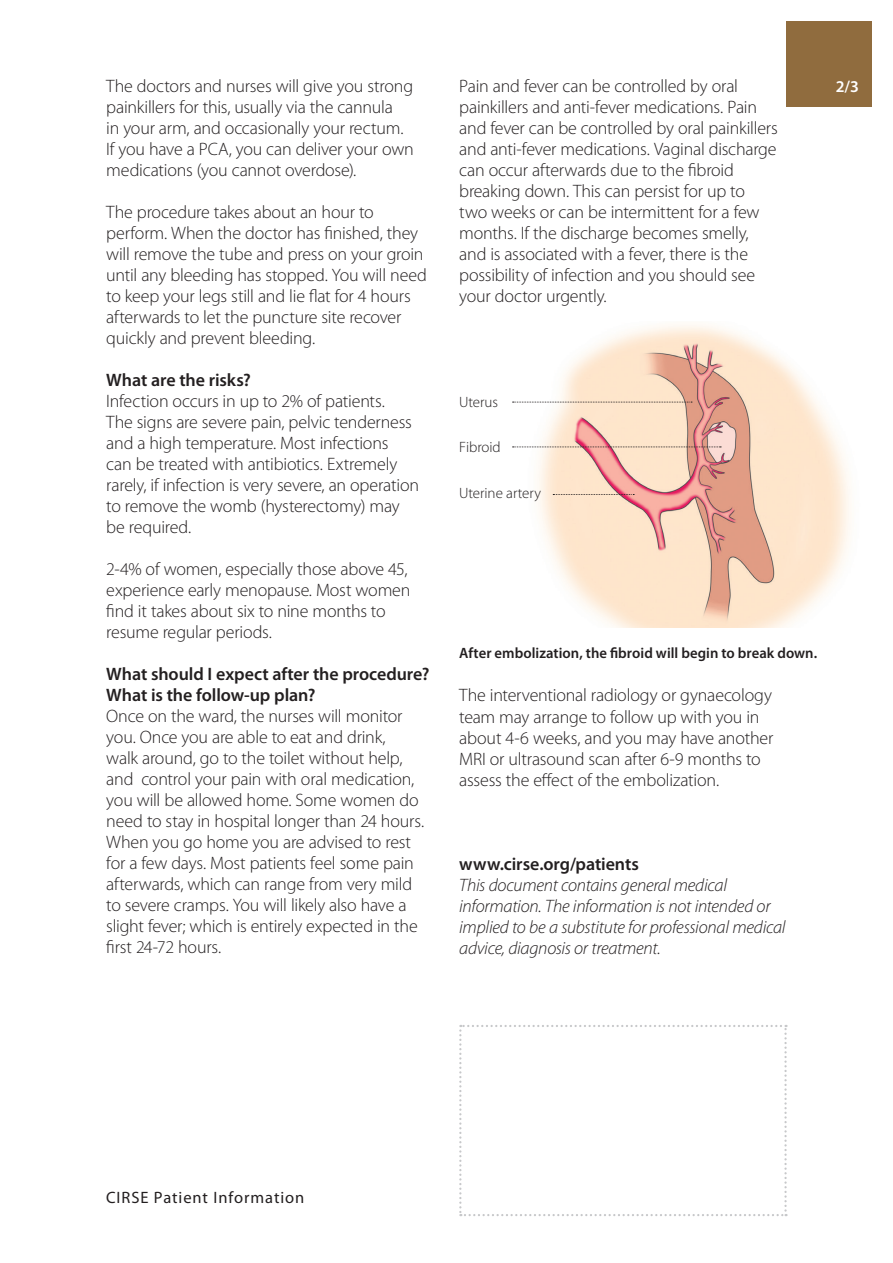
<style>
.page{position:relative;width:893px;height:1263px;background:#fff}
.page>*{position:absolute;margin:0;border:0;box-sizing:border-box;transform-origin:0 0}
.t1{font:300 18px/21px "Myriad Pro";letter-spacing:-.015em;color:#231f20}
.t2{font:italic 300 18px/21px "Myriad Pro";letter-spacing:-.015em;color:#231f20}
.t3{font:600 18px/21px "Myriad Pro";letter-spacing:-.005em;color:#231f20}
.t4{font:16.5px "Myriad Pro";letter-spacing:.055em;color:#231f20}
.t5{font:600 16.5px "Myriad Pro";color:#fff}
.t6{font:600 15px "Myriad Pro";color:#231f20}
.t7{font:300 15px "Myriad Pro";letter-spacing:-.005em;color:#231f20}
</style>
<div class="page">
<img style="left:512px;top:325px;width:337px;height:302px">
<svg style="left:513px;top:447px;width:208px;height:1px"></svg>
<svg style="left:553px;top:494px;width:81px;height:1px"></svg>
<svg style="left:513px;top:402px;width:179px;height:1px"></svg>
<div style="left:787px;top:21px;width:85px;height:85px;background:#906c3e"></div>
<svg style="left:459px;top:1025px;width:328px;height:191px"></svg>
<p class="t1" style="left:106px;top:76px;width:309px">The doctors and nurses will give you strong painkillers for this, usually via the cannula<br>in your arm, and occasionally your rectum.<br>If you have a PCA, you can deliver your own medications (you cannot overdose).</p>
<p class="t1" style="left:106px;top:202px;width:322px">The procedure takes about an hour to perform. When the doctor has finished, they will remove the tube and press on your groin until any bleeding has stopped. You will need to keep your legs still and lie flat for 4 hours afterwards to let the puncture site recover quickly and prevent bleeding.</p>
<p class="t3" style="left:106px;top:370px;width:146px">What are the risks?</p>
<p class="t1" style="left:106px;top:391px;width:314px">Infection occurs in up to 2% of patients.<br>The signs are severe pain, pelvic tenderness and a high temperature. Most infections<br>can be treated with antibiotics. Extremely rarely, if infection is very severe, an operation to remove the womb (hysterectomy) may be required.</p>
<p class="t1" style="left:106px;top:559px;width:306px">2-4% of women, especially those above 45, experience early menopause. Most women find it takes about six to nine months to resume regular periods.</p>
<p class="t3" style="left:106px;top:664px;width:325px">What should I expect after the procedure?<br>What is the follow-up plan?</p>
<p class="t1" style="left:106px;top:706px;width:319px">Once on the ward, the nurses will monitor you. Once you are able to eat and drink,<br>walk around, go to the toilet without help, and control your pain with oral medication, you will be allowed home. Some women do need to stay in hospital longer than 24 hours.<br>When you go home you are advised to rest for a few days. Most patients feel some pain afterwards, which can range from very mild to severe cramps. You will likely also have a slight fever; which is entirely expected in the first 24-72 hours.</p>
<p class="t1" style="left:459px;top:76px;width:320px">Pain and fever can be controlled by oral painkillers and anti-fever medications. Pain and fever can be controlled by oral painkillers and anti-fever medications. Vaginal discharge can occur afterwards due to the fibroid breaking down. This can persist for up to<br>two weeks or can be intermittent for a few months. If the discharge becomes smelly, and is associated with a fever, there is the possibility of infection and you should see your doctor urgently.</p>
<p class="t7" style="left:459px;top:393px;width:40px">Uterus</p>
<p class="t7" style="left:459px;top:438px;width:43px">Fibroid</p>
<p class="t7" style="left:459px;top:485px;width:83px">Uterine artery</p>
<p class="t5" style="left:836px;top:77px;width:25px">2/3</p>
<p class="t6" style="left:459px;top:644px;width:359px">After embolization, the fibroid will begin to break down.</p>
<p class="t1" style="left:459px;top:685px;width:316px">The interventional radiology or gynaecology team may arrange to follow up with you in about 4-6 weeks, and you may have another MRI or ultrasound scan after 6-9 months to assess the effect of the embolization.</p>
<p class="t3" style="left:459px;top:853px;width:181px">www.cirse.org/patients</p>
<p class="t2" style="left:459px;top:874px;width:328px">This document contains general medical information. The information is not intended or implied to be a substitute for professional medical advice, diagnosis or treatment.</p>
<p class="t4" style="left:106px;top:1188px;width:200px">CIRSE Patient Information</p>
</div>
